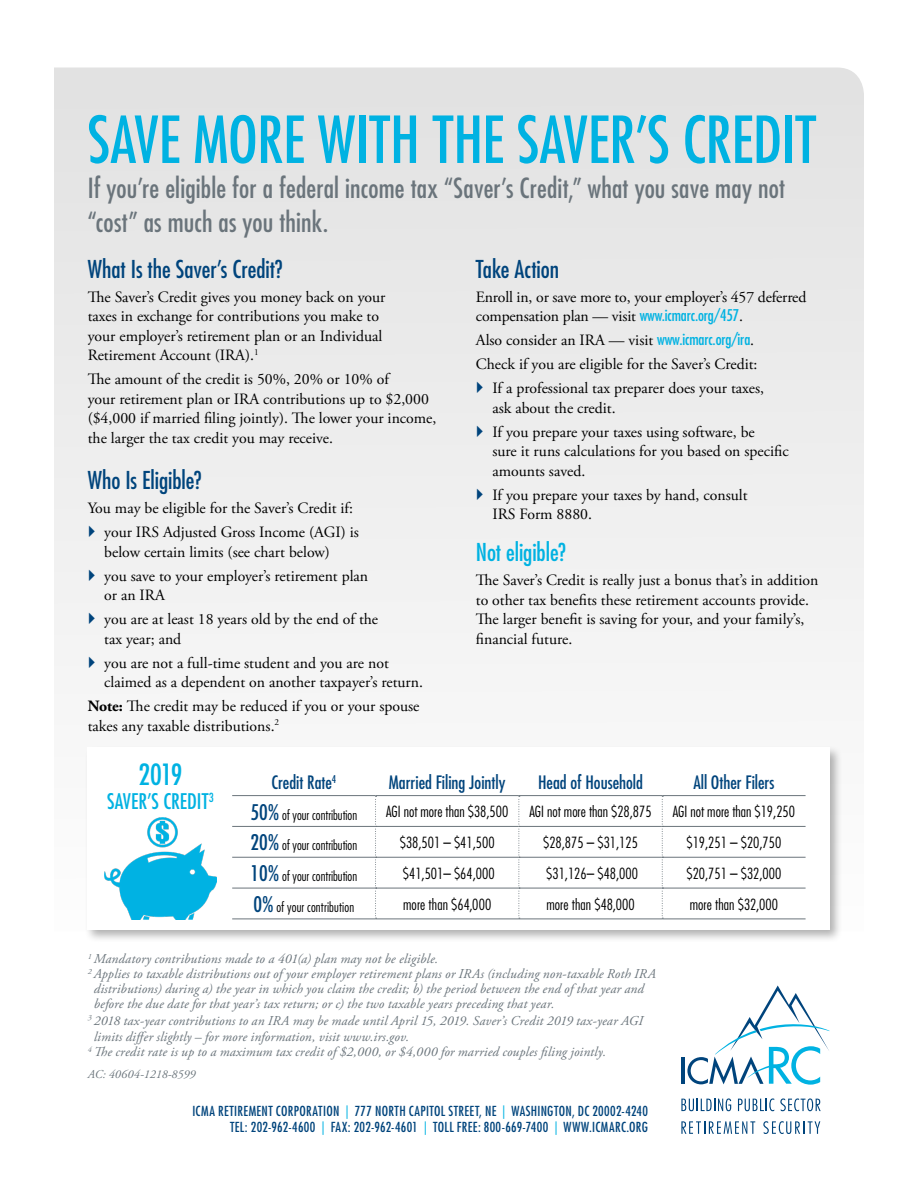
<style>
.page{position:relative;width:918px;height:1188px;background:#fff}
.page>*{position:absolute;margin:0;border:0;box-sizing:border-box;transform-origin:0 0}
.t1{font:condensed 63px "Futura Std";letter-spacing:-.005em;color:#00b2e2}
.t2{font:condensed 28.5px "Futura Std";color:#00b2e2}
.t3{font:condensed 27px/34.5px "Futura Std";letter-spacing:.005em;color:#6a747b}
.t4{font:condensed 24px "Futura Std";color:#00447c}
.t5{font:condensed 24px "Futura Std";letter-spacing:-.005em;color:#00b2e2}
.t6{font:condensed 21px "Futura Std";color:#00b2e2}
.t7{font:condensed 18px "Futura Std";color:#00447c}
.t8{font:15.75px/19.5px "Adobe Garamond Pro";color:#000}
.t9{font:300 condensed 15px "Futura Std";color:#000}
.t10{font:italic 13.5px/16.5px "Adobe Garamond Pro";letter-spacing:.01em;color:#6a747b}
.t11{font:condensed 13.5px/16.5px "Futura Std";letter-spacing:.025em;color:#00447c;text-align:right}
.t12{font:300 condensed 13.5px "Futura Std";color:#000}
.t13{font:italic 12px "Adobe Garamond Pro";color:#6a747b}
.s1{font-weight:700}
.s2{font-family:"Futura Std";font-stretch:condensed;color:#00b2e2}
.s3{font-weight:400;font-size:21px;color:#00447c}
.s4{color:#00b2e2}
</style>
<div class="page">
<svg style="left:54px;top:68px;width:810px;height:598px;fill:#ebebeb"></svg>
<hr style="left:681px;top:1058px;width:4px;height:26px;background:#00447c">
<svg style="left:681px;top:1098px;width:50px;height:13px"></svg>
<svg style="left:738px;top:1098px;width:36px;height:13px"></svg>
<svg style="left:780px;top:1098px;width:41px;height:13px"></svg>
<svg style="left:681px;top:1121px;width:74px;height:13px"></svg>
<svg style="left:763px;top:1121px;width:57px;height:13px"></svg>
<svg style="left:687px;top:986px;width:143px;height:99px"></svg>
<div style="left:84px;top:745px;width:759px;height:199px;background:#000;opacity:.3"></div>
<div style="left:88px;top:747px;width:742px;height:182px;background:#fff"></div>
<hr style="left:232px;top:826px;width:143px;height:1px;background:#6a747b">
<hr style="left:232px;top:857px;width:143px;height:1px;background:#6a747b">
<hr style="left:232px;top:888px;width:143px;height:1px;background:#6a747b">
<hr style="left:232px;top:919px;width:144px;height:1px;background:#6a747b">
<hr style="left:376px;top:826px;width:143px;height:1px;background:#6a747b">
<hr style="left:519px;top:826px;width:143px;height:1px;background:#6a747b">
<hr style="left:663px;top:826px;width:143px;height:1px;background:#6a747b">
<hr style="left:376px;top:857px;width:143px;height:1px;background:#6a747b">
<hr style="left:519px;top:857px;width:143px;height:1px;background:#6a747b">
<hr style="left:663px;top:857px;width:143px;height:1px;background:#6a747b">
<hr style="left:376px;top:888px;width:143px;height:1px;background:#6a747b">
<hr style="left:519px;top:888px;width:143px;height:1px;background:#6a747b">
<hr style="left:663px;top:888px;width:143px;height:1px;background:#6a747b">
<hr style="left:376px;top:919px;width:143px;height:1px;background:#6a747b">
<hr style="left:519px;top:919px;width:143px;height:1px;background:#6a747b">
<hr style="left:662px;top:919px;width:144px;height:1px;background:#6a747b">
<hr style="left:232px;top:795px;width:144px;height:1px;background:#6a747b">
<hr style="left:376px;top:795px;width:143px;height:1px;background:#6a747b">
<hr style="left:519px;top:795px;width:143px;height:1px;background:#6a747b">
<hr style="left:662px;top:795px;width:144px;height:1px;background:#6a747b">
<svg style="left:375px;top:795px;width:2px;height:124px"></svg>
<svg style="left:519px;top:795px;width:1px;height:124px"></svg>
<svg style="left:662px;top:795px;width:1px;height:124px"></svg>
<img style="left:105px;top:817px;width:111px;height:103px">
<svg style="left:89px;top:526px;width:6px;height:11px"></svg>
<svg style="left:89px;top:569px;width:6px;height:12px"></svg>
<svg style="left:89px;top:613px;width:6px;height:11px"></svg>
<svg style="left:89px;top:656px;width:6px;height:10px"></svg>
<svg style="left:477px;top:382px;width:6px;height:11px"></svg>
<svg style="left:477px;top:425px;width:6px;height:12px"></svg>
<svg style="left:477px;top:488px;width:6px;height:12px"></svg>
<h1 class="t1" style="left:88px;top:102px;width:730px">SAVE MORE WITH THE SAVER’S CREDIT</h1>
<h3 class="t3" style="left:88px;top:170px;width:699px">If you’re eligible for a federal income tax “Saver’s Credit,” what you save may not “cost” as much as you think.</h3>
<h3 class="t4" style="left:88px;top:254px;width:197px">What Is the Saver’s Credit?</h3>
<p class="t8" style="left:88px;top:287px;width:299px">The Saver’s Credit gives you money back on your taxes in exchange for contributions you make to your employer’s retirement plan or an Individual Retirement Account (IRA).<sup>1</sup></p>
<p class="t8" style="left:88px;top:370px;width:350px">The amount of the credit is 50%, 20% or 10% of<br>your retirement plan or IRA contributions up to $2,000 ($4,000 if married filing jointly). The lower your income, the larger the tax credit you may receive.</p>
<h3 class="t4" style="left:88px;top:466px;width:115px">Who Is Eligible?</h3>
<p class="t8" style="left:104px;top:497px;width:256px;line-height:24px;text-indent:-16px">You may be eligible for the Saver’s Credit if: your IRS Adjusted Gross Income (AGI) is</p>
<p class="t8" style="left:104px;top:540px;width:265px;line-height:24px">below certain limits (see chart below)<br>you save to your employer’s retirement plan</p>
<p class="t8" style="left:104px;top:584px;width:275px;line-height:24px">or an IRA<br>you are at least 18 years old by the end of the</p>
<p class="t8" style="left:104px;top:627px;width:286px;line-height:24px">tax year; and<br>you are not a full-time student and you are not</p>
<p class="t8" style="left:88px;top:671px;width:337px;line-height:24px;text-align:right">claimed as a dependent on another taxpayer’s return.<br><span class="s1">Note:</span> The credit may be reduced if you or your spouse</p>
<p class="t8" style="left:88px;top:716px;width:193px">takes any taxable distributions.<sup>2</sup></p>
<h3 class="t4" style="left:476px;top:254px;width:85px">Take Action</h3>
<p class="t8" style="left:476px;top:287px;width:332px">Enroll in, or save more to, your employer’s 457 deferred compensation plan — visit <span class="s2">www.icmarc.org/457</span>.</p>
<p class="t8" style="left:476px;top:331px;width:280px">Also consider an IRA — visit <span class="s2">www.icmarc.org/ira</span>.</p>
<p class="t8" style="left:476px;top:355px;width:283px">Check if you are eligible for the Saver’s Credit:</p>
<p class="t8" style="left:492px;top:379px;width:273px">If a professional tax preparer does your taxes,</p>
<p class="t8" style="left:492px;top:396px;width:264px;line-height:24px">ask about the credit.<br>If you prepare your taxes using software, be</p>
<p class="t8" style="left:492px;top:442px;width:298px">sure it runs calculations for you based on specific amounts saved.</p>
<p class="t8" style="left:492px;top:485px;width:257px">If you prepare your taxes by hand, consult<br>IRS Form 8880.</p>
<h3 class="t5" style="left:476px;top:538px;width:92px">Not eligible?</h3>
<p class="t8" style="left:476px;top:571px;width:344px">The Saver’s Credit is really just a bonus that’s in addition to other tax benefits these retirement accounts provide.<br>The larger benefit is saving for your, and your family’s, financial future.</p>
<h2 class="t2" style="left:138px;top:757px;width:46px">2019</h2>
<h3 class="t6" style="left:107px;top:789px;width:108px">SAVER’S CREDIT<sup>3</sup></h3>
<p class="t7" style="left:271px;top:771px;width:66px">Credit Rate<sup>4</sup></p>
<p class="t7" style="left:389px;top:771px;width:118px">Married Filing Jointly</p>
<p class="t7" style="left:538px;top:771px;width:106px">Head of Household</p>
<p class="t7" style="left:693px;top:771px;width:83px">All Other Filers</p>
<p class="t12" style="left:251px;top:807px;width:108px"><span class="s3">50%</span> of your contribution</p>
<p class="t9" style="left:386px;top:803px;width:124px">AGI not more than $38,500</p>
<p class="t9" style="left:529px;top:803px;width:124px">AGI not more than $28,875</p>
<p class="t9" style="left:673px;top:803px;width:124px">AGI not more than $19,250</p>
<p class="t12" style="left:251px;top:838px;width:108px"><span class="s3">20%</span> of your contribution</p>
<p class="t9" style="left:400px;top:834px;width:96px">$38,501 – $41,500</p>
<p class="t9" style="left:543px;top:834px;width:96px">$28,875 – $31,125</p>
<p class="t9" style="left:686px;top:834px;width:96px">$19,251 – $20,750</p>
<p class="t12" style="left:251px;top:868px;width:108px"><span class="s3">10%</span> of your contribution</p>
<p class="t9" style="left:403px;top:864px;width:93px">$41,501– $64,000</p>
<p class="t9" style="left:546px;top:864px;width:93px">$31,126– $48,000</p>
<p class="t9" style="left:686px;top:864px;width:96px">$20,751 – $32,000</p>
<p class="t12" style="left:254px;top:899px;width:102px"><span class="s3">0%</span> of your contribution</p>
<p class="t9" style="left:403px;top:895px;width:90px">more than $64,000</p>
<p class="t9" style="left:546px;top:895px;width:90px">more than $48,000</p>
<p class="t9" style="left:690px;top:895px;width:90px">more than $32,000</p>
<p class="t10" style="left:88px;top:951px;width:352px"><sup>1</sup> Mandatory contributions made to a 401(a) plan may not be eligible.</p>
<p class="t10" style="left:88px;top:966px;width:570px"><sup>2</sup> Applies to taxable distributions out of your employer retirement plans or IRAs (including non-taxable Roth IRA</p>
<p class="t10" style="left:94px;top:981px;width:552px">distributions) during a) the year in which you claim the credit; b) the period between the end of that year and</p>
<p class="t10" style="left:94px;top:996px;width:462px">before the due date for that year’s tax return; or c) the two taxable years preceding that year.</p>
<p class="t10" style="left:94px;top:1012px;width:551px;text-indent:-6px"><sup>3</sup> 2018 tax-year contributions to an IRA may be made until April 15, 2019. Saver’s Credit 2019 tax-year AGI limits differ slightly – for more information, visit www.irs.gov.</p>
<p class="t10" style="left:88px;top:1044px;width:520px"><sup>4</sup> The credit rate is up to a maximum tax credit of $2,000, or $4,000 for married couples filing jointly.</p>
<p class="t13" style="left:88px;top:1067px;width:109px">AC: 40604-1218-8599</p>
<p class="t11" style="left:192px;top:1102px;width:457px">ICMA RETIREMENT CORPORATION <span class="s4">|</span> 777 NORTH CAPITOL STREET, NE <span class="s4">|</span> WASHINGTON, DC 20002-4240<br>TEL: 202-962-4600 <span class="s4">|</span> FAX: 202-962-4601 <span class="s4">|</span> TOLL FREE: 800-669-7400 <span class="s4">|</span> WWW.ICMARC.ORG</p>
</div>
